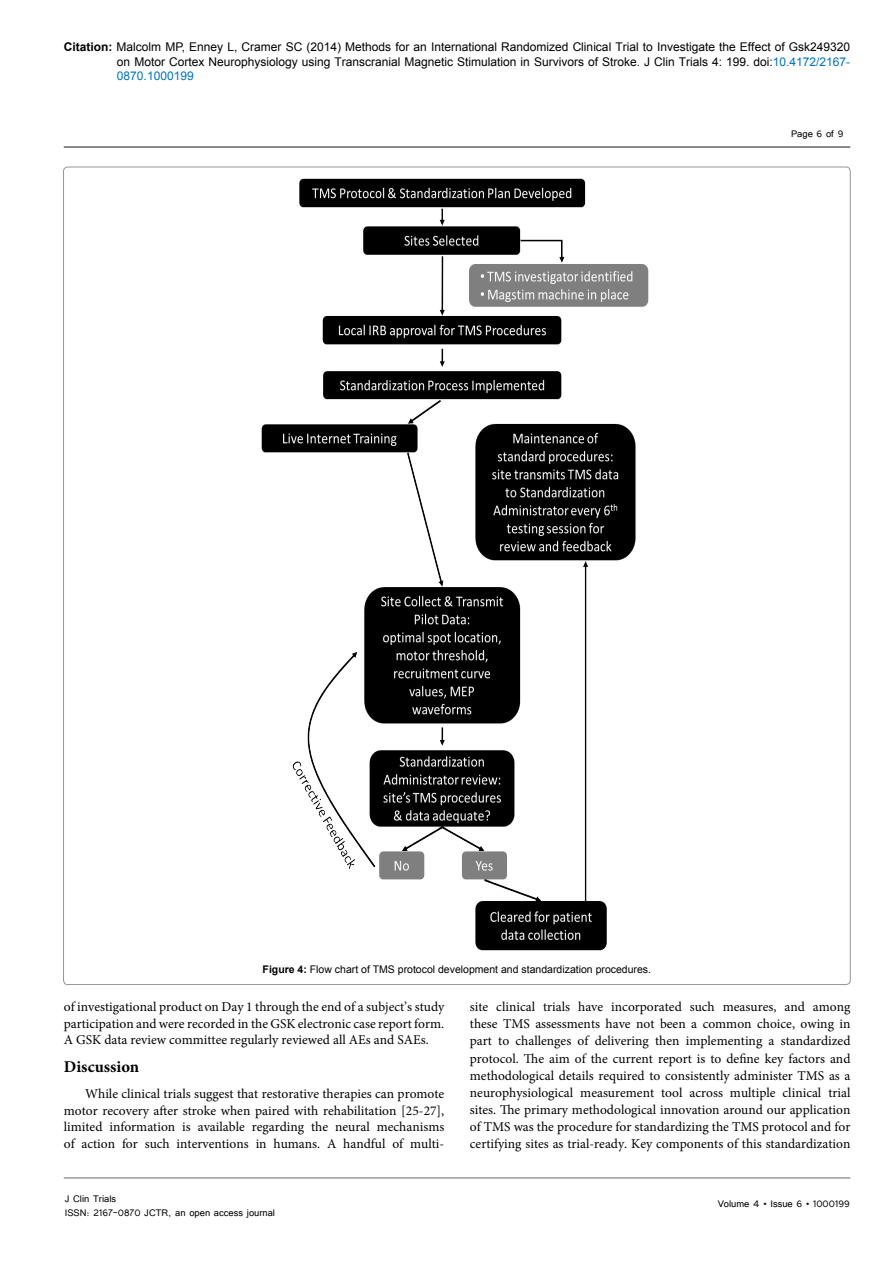
<style>
.page{position:relative;width:893px;height:1263px;background:#fff}
.page>*{position:absolute;margin:0;border:0;box-sizing:border-box;transform-origin:0 0}
.Sh{font:700 16.5px "Minion Pro";color:#000}
.No_Spacing{font:13.5px/17.1px "Minion Pro";color:#000;text-align:justify}
.t1{font:12px/14.4px "Arial";color:#000;text-align:justify}
.t2{font:12px/14.4px "Tunga";color:#000}
.t3{font:10.5px "Arial";color:#000}
.s1{font-weight:700}
.s2{color:#0072bc}
</style>
<div class="page">
<hr style="left:64px;top:146px;width:786px;height:2px;background:#636466">
<hr style="left:64px;top:1178px;width:786px;height:1px;background:#636466">
<img style="left:261px;top:179px;width:388px;height:772px">
<p class="t1" style="left:117px;top:40px;width:735px;text-indent:-53px"><span class="s1">Citation:</span> Malcolm MP, Enney L, Cramer SC (2014) Methods for an International Randomized Clinical Trial to Investigate the Effect of Gsk249320 on Motor Cortex Neurophysiology using Transcranial Magnetic Stimulation in Survivors of Stroke. J Clin Trials 4: 199. doi:<span class="s2">10.4172/2167- 0870.1000199</span></p>
<p class="t2" style="left:791px;top:126px;width:54px">Page 6 of 9</p>
<p class="t3" style="left:263px;top:962px;width:390px"><span class="s1">Figure 4:</span> Flow chart of TMS protocol development and standardization procedures.</p>
<p class="No_Spacing" style="left:64px;top:999px;width:382px;line-height:16.2px">of investigational product on Day 1 through the end of a subject’s study participation and were recorded in the GSK electronic case report form.<br>A GSK data review committee regularly reviewed all AEs and SAEs.</p>
<p class="Sh" style="left:64px;top:1055px;width:77px">Discussion</p>
<p class="No_Spacing" style="left:64px;top:1085px;width:382px;text-indent:21px">While clinical trials suggest that restorative therapies can promote motor recovery after stroke when paired with rehabilitation [25-27], limited information is available regarding the neural mechanisms of action for such interventions in humans. A handful of multi-</p>
<p class="t2" style="left:65px;top:1190px;width:212px">J Clin Trials<br>ISSN: 2167-0870 JCTR, an open access journal</p>
<p class="No_Spacing" style="left:470px;top:998px;width:382px">site clinical trials have incorporated such measures, and among these TMS assessments have not been a common choice, owing in part to challenges of delivering then implementing a standardized protocol. The aim of the current report is to define key factors and methodological details required to consistently administer TMS as a neurophysiological measurement tool across multiple clinical trial sites. The primary methodological innovation around our application of TMS was the procedure for standardizing the TMS protocol and for certifying sites as trial-ready. Key components of this standardization</p>
<p class="t2" style="left:718px;top:1196px;width:134px">Volume 4 • Issue 6 • 1000199</p>
</div>
